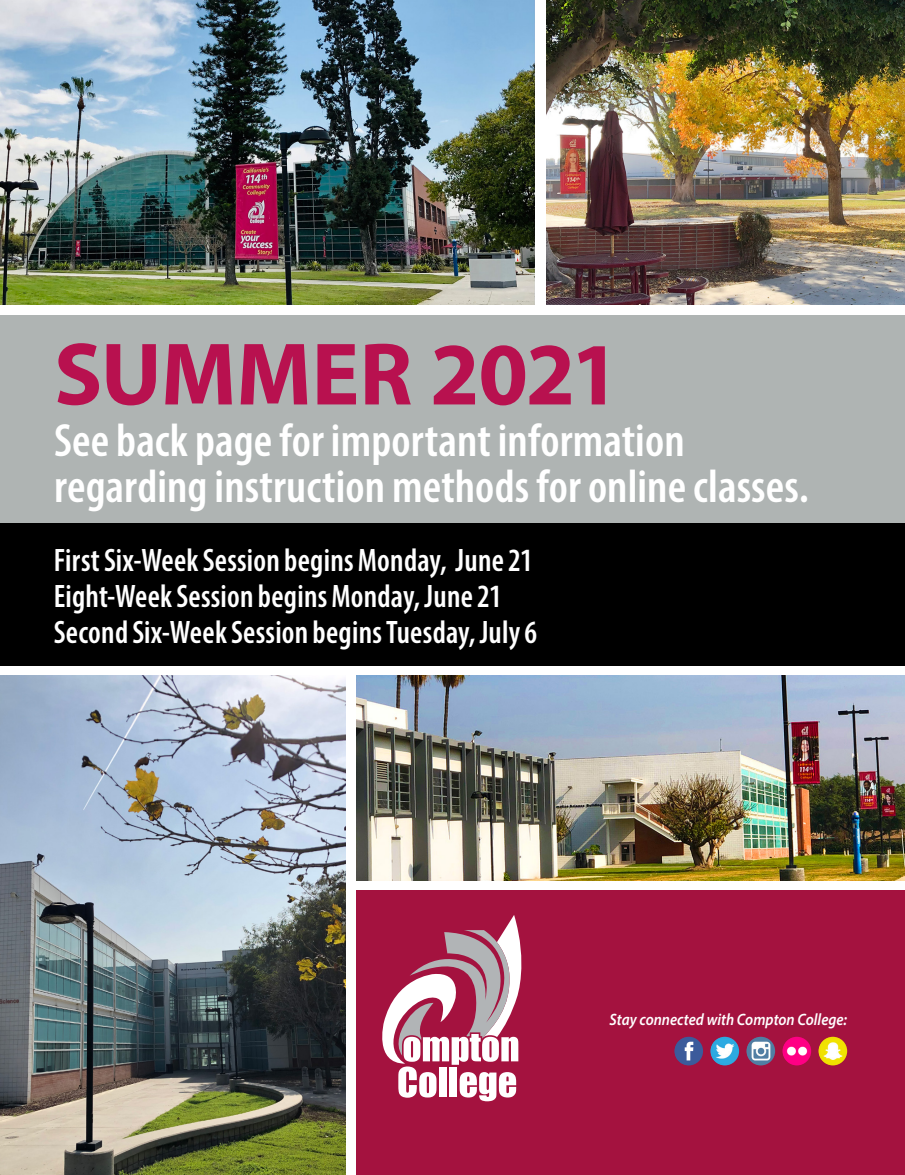
<style>
.page{position:relative;width:905px;height:1175px;background:#fff}
.page>*{position:absolute;margin:0;border:0;box-sizing:border-box;transform-origin:0 0}
.t1{font:700 89.4px "Myriad Pro";letter-spacing:-.015em;color:#b8114f}
.t2{font:600 condensed 46.8px/46.8px "Myriad Pro";color:#fff}
.t3{font:600 condensed 32.7px/36px "Myriad Pro";letter-spacing:.01em;color:#fff;scale:.95 1}
.t4{font:italic 600 16.5px "Myriad Pro";color:#fff;scale:.9 1}
</style>
<div class="page">
<img style="left:0;top:675px;width:345px;height:499px">
<img style="left:356px;top:675px;width:548px;height:205px">
<img style="left:546px;top:0;width:358px;height:305px">
<div style="left:356px;top:890px;width:548px;height:284px;background:#a4123f"></div>
<div style="left:0;top:315px;width:904px;height:209px;background:#afb4b3"></div>
<img style="left:782px;top:1036px;width:29px;height:29px;border-radius:14px">
<img style="left:674px;top:1036px;width:29px;height:29px;border-radius:14px">
<img style="left:710px;top:1036px;width:29px;height:29px;border-radius:14px">
<img style="left:746px;top:1036px;width:29px;height:29px;border-radius:14px">
<img style="left:818px;top:1036px;width:29px;height:29px;border-radius:14px">
<div style="left:0;top:523px;width:904px;height:142px;background:#000"></div>
<svg style="left:382px;top:915px;width:139px;height:186px"></svg>
<img style="left:0;top:0;width:535px;height:305px">
<h1 class="t1" style="left:54px;top:316px;width:567px">SUMMER 2021</h1>
<h2 class="t2" style="left:54px;top:416px;width:756px">See back page for important information regarding instruction methods for online classes.</h2>
<p class="t3" style="left:54px;top:541px;width:510px">First Six-Week Session begins Monday, June 21<br>Eight-Week Session begins Monday, June 21<br>Second Six-Week Session begins Tuesday, July 6</p>
<p class="t4" style="left:609px;top:1008px;width:265px">Stay connected with Compton College:</p>
</div>
